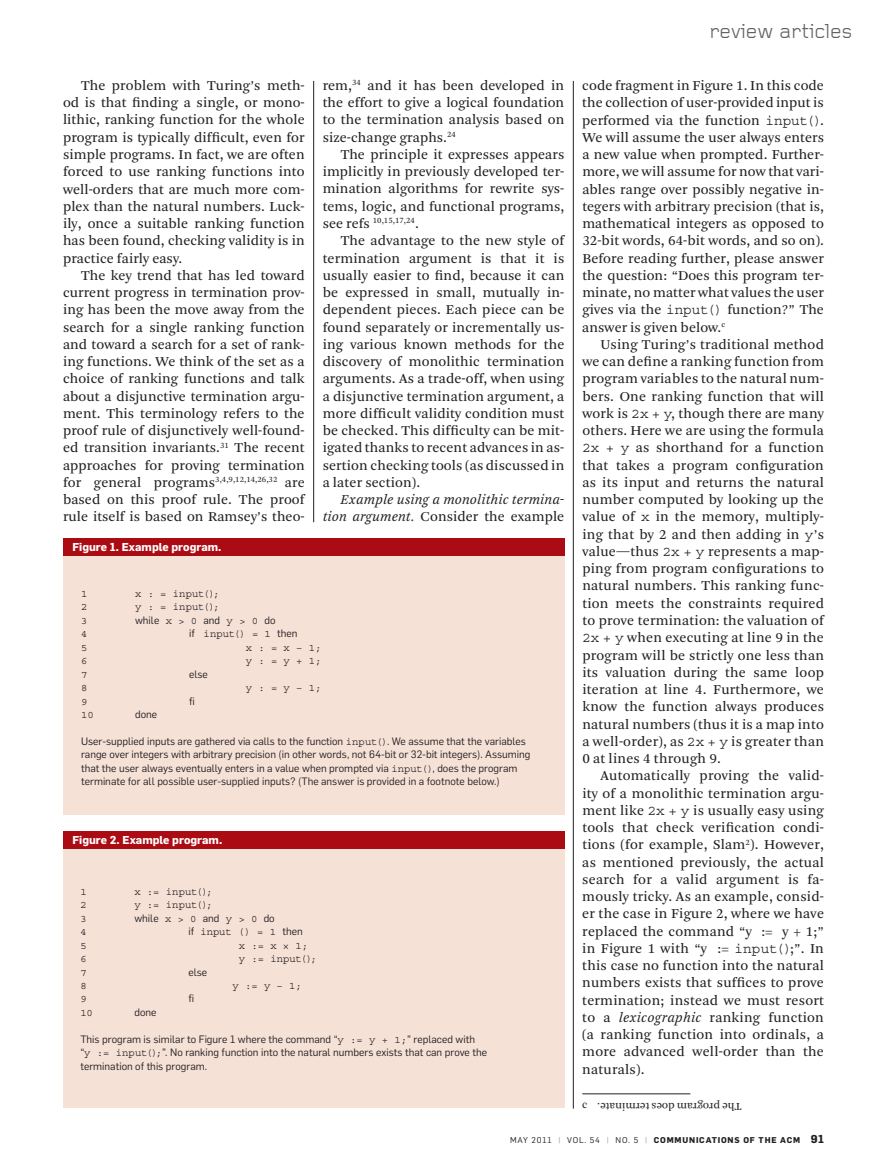
<style>
.page{position:relative;width:878px;height:1175px;background:#fff}
.page>*{position:absolute;margin:0;border:0;box-sizing:border-box;transform-origin:0 0}
.t1{font:21px "Foundry Gridnik";color:#636366}
.t2{font:14.25px/17.2px "Arnhem Blond";letter-spacing:.005em;color:#231f20;text-align:justify}
.t3{font:italic 14.25px/17.2px "Arnhem Blond";letter-spacing:.005em;color:#231f20;text-align:right}
.t4{font:700 11.25px "Flama";color:#fff}
.t5{font:11.25px "Arnhem Blond";color:#231f20}
.t6{font:10.5px/13.5px "Flama";color:#231f20}
.t7{font:10.5px "Courier Std";letter-spacing:.005em;color:#231f20}
.t8{font:700 8.25px "Flama";letter-spacing:.1em;color:#231f20}
.t9{font:8.25px "Arnhem Blond";letter-spacing:.005em;color:#231f20}
.s1{font-size:14.25px}
.s2{font-style:normal}
.s3{font-family:"Courier Std"}
.s4{font-family:"Flama"}
.s5{font-style:italic}
.s6{font-weight:400}
.s7{font-weight:400;color:#939598}
.s8{font-size:11.25px}
</style>
<div class="page">
<hr style="left:313px;top:81px;width:1px;height:441px;background:#231f20">
<hr style="left:573px;top:81px;width:1px;height:1027px;background:#231f20">
<hr style="left:582px;top:1093px;width:108px;height:1px;background:#231f20">
<div style="left:63px;top:542px;width:501px;height:272px;background:#f6e1d7"></div>
<div style="left:63px;top:538px;width:501px;height:17px;background:#ab0b13"></div>
<div style="left:63px;top:832px;width:501px;height:276px;background:#f6e1d7"></div>
<div style="left:63px;top:832px;width:501px;height:17px;background:#ab0b13"></div>
<h1 class="t1" style="left:709px;top:19px;width:144px">review articles</h1>
<p class="t2" style="left:63px;top:77px;width:243px;text-indent:18px">The problem with Turing’s meth&shy;od is that finding a single, or mono&shy;lithic, ranking function for the whole program is typically difficult, even for simple programs. In fact, we are often forced to use ranking functions into well-orders that are much more com&shy;plex than the natural numbers. Luck&shy;ily, once a suitable ranking function has been found, checking validity is in practice fairly easy.</p>
<p class="t2" style="left:63px;top:267px;width:243px;text-indent:18px">The key trend that has led toward current progress in termination prov&shy;ing has been the move away from the search for a single ranking function and toward a search for a set of rank&shy;ing functions. We think of the set as a choice of ranking functions and talk about a disjunctive termination argu&shy;ment. This terminology refers to the proof rule of disjunctively well-found&shy;ed transition invariants.<sup>31</sup> The recent approaches for proving termination for general programs<sup>3,4,9,12,14,26,32</sup> are based on this proof rule. The proof rule itself is based on Ramsey’s theo-</p>
<p class="t2" style="left:322px;top:77px;width:243px">rem,<sup>34</sup> and it has been developed in the effort to give a logical foundation to the termination analysis based on size-change graphs.<sup>24</sup></p>
<p class="t2" style="left:323px;top:146px;width:243px;text-indent:18px">The principle it expresses appears implicitly in previously developed ter&shy;mination algorithms for rewrite sys&shy;tems, logic, and functional programs,</p>
<p class="t9" style="left:323px;top:216px;width:98px"><span class="s1">see refs</span> 10,15,17,24<span class="s1">.</span></p>
<p class="t2" style="left:323px;top:232px;width:243px;text-indent:18px">The advantage to the new style of termination argument is that it is usually easier to find, because it can be expressed in small, mutually in&shy;dependent pieces. Each piece can be found separately or incrementally us&shy;ing various known methods for the discovery of monolithic termination arguments. As a trade-off, when using a disjunctive termination argument, a more difficult validity condition must be checked. This difficulty can be mit&shy;igated thanks to recent advances in as&shy;sertion checking tools (as discussed in a later section).</p>
<p class="t3" style="left:323px;top:491px;width:243px">Example using a monolithic termina&shy;tion argument. <span class="s2">Consider the example</span></p>
<p class="t4" style="left:72px;top:540px;width:151px">Figure 1. Example program.</p>
<p class="t7" style="left:81px;top:588px;width:8px">1</p>
<p class="t7" style="left:135px;top:588px;width:86px">x : = input();</p>
<p class="t7" style="left:81px;top:601px;width:8px">2</p>
<p class="t7" style="left:135px;top:601px;width:86px">y : = input();</p>
<p class="t7" style="left:81px;top:615px;width:8px">3</p>
<p class="t6" style="left:135px;top:613px;width:142px">while <span class="s3">x &gt; 0</span> and <span class="s3">y &gt; 0</span> do</p>
<p class="t7" style="left:81px;top:628px;width:8px">4</p>
<p class="t7" style="left:189px;top:628px;width:110px"><span class="s4">if</span> input() = 1 <span class="s4">then</span></p>
<p class="t7" style="left:81px;top:641px;width:8px">5</p>
<p class="t7" style="left:246px;top:641px;width:77px">x : = x – 1;</p>
<p class="t7" style="left:81px;top:655px;width:8px">6</p>
<p class="t7" style="left:246px;top:655px;width:77px">y : = y + 1;</p>
<p class="t7" style="left:81px;top:668px;width:8px">7</p>
<p class="t6" style="left:189px;top:667px;width:20px">else</p>
<p class="t7" style="left:81px;top:682px;width:8px">8</p>
<p class="t7" style="left:246px;top:682px;width:77px">y : = y – 1;</p>
<p class="t7" style="left:81px;top:695px;width:8px">9</p>
<p class="t6" style="left:189px;top:694px;width:7px">fi</p>
<p class="t7" style="left:81px;top:709px;width:14px">10</p>
<p class="t6" style="left:135px;top:707px;width:24px">done</p>
<p class="t6" style="left:81px;top:734px;width:451px">User-supplied inputs are gathered via calls to the function <span class="s3">input()</span>. We assume that the variables range over integers with arbitrary precision (in other words, not 64-bit or 32-bit integers). Assuming that the user always eventually enters in a value when prompted via <span class="s3">input()</span>, does the program terminate for all possible user-supplied inputs? (The answer is provided in a footnote below.)</p>
<p class="t4" style="left:72px;top:833px;width:151px">Figure 2. Example program.</p>
<p class="t7" style="left:80px;top:885px;width:8px">1</p>
<p class="t7" style="left:134px;top:885px;width:79px">x := input();</p>
<p class="t7" style="left:80px;top:899px;width:8px">2</p>
<p class="t7" style="left:134px;top:899px;width:79px">y := input();</p>
<p class="t7" style="left:80px;top:912px;width:8px">3</p>
<p class="t6" style="left:134px;top:911px;width:142px">while <span class="s3">x &gt; 0</span> and <span class="s3">y &gt; 0</span> do</p>
<p class="t7" style="left:80px;top:926px;width:8px">4</p>
<p class="t7" style="left:188px;top:926px;width:116px"><span class="s4">if</span> input () = 1 <span class="s4">then</span></p>
<p class="t7" style="left:80px;top:939px;width:8px">5</p>
<p class="t7" style="left:239px;top:939px;width:71px">x := x × 1;</p>
<p class="t7" style="left:80px;top:953px;width:8px">6</p>
<p class="t7" style="left:239px;top:953px;width:79px">y := input();</p>
<p class="t7" style="left:80px;top:966px;width:8px">7</p>
<p class="t6" style="left:188px;top:964px;width:20px">else</p>
<p class="t7" style="left:80px;top:980px;width:8px">8</p>
<p class="t7" style="left:232px;top:980px;width:71px">y := y – 1;</p>
<p class="t7" style="left:80px;top:993px;width:8px">9</p>
<p class="t6" style="left:188px;top:991px;width:7px">fi</p>
<p class="t7" style="left:80px;top:1007px;width:14px">10</p>
<p class="t6" style="left:134px;top:1005px;width:24px">done</p>
<p class="t6" style="left:80px;top:1032px;width:408px">This program is similar to Figure 1 where the command “<span class="s3">y := y + 1;</span>” replaced with “<span class="s3">y := input();</span>”. No ranking function into the natural numbers exists that can prove the termination of this program.</p>
<p class="t2" style="left:582px;top:77px;width:243px">code fragment in Figure 1. In this code the collection of user-provided input is performed via the function <span class="s3">input()</span>.<br>We will assume the user always enters a new value when prompted. Further&shy;more, we will assume for now that vari&shy;ables range over possibly negative in&shy;tegers with arbitrary precision (that is, mathematical integers as opposed to 32-bit words, 64-bit words, and so on).<br>Before reading further, please answer the question: “Does this program ter&shy;minate, no matter what values the user gives via the <span class="s3">input()</span> function?” The answer is given below.<sup>c</sup></p>
<p class="t2" style="left:582px;top:336px;width:243px;text-indent:18px">Using Turing’s traditional method we can define a ranking function from program variables to the natural num&shy;bers. One ranking function that will work is <span class="s3">2x + y</span>, though there are many others. Here we are using the formula <span class="s3">2x + y</span> as shorthand for a function that takes a program configuration as its input and returns the natural number computed by looking up the value of <span class="s3">x</span> in the memory, multiply&shy;ing that by 2 and then adding in <span class="s3">y</span>’s value—thus <span class="s3">2x + y</span> represents a map&shy;ping from program configurations to natural numbers. This ranking func&shy;tion meets the constraints required to prove termination: the valuation of <span class="s3">2x + y</span> when executing at line 9 in the program will be strictly one less than its valuation during the same loop iteration at line 4. Furthermore, we know the function always produces natural numbers (thus it is a map into a well-order), as <span class="s3">2x + y</span> is greater than 0 at lines 4 through 9.</p>
<p class="t2" style="left:582px;top:767px;width:243px;text-indent:18px">Automatically proving the valid&shy;ity of a monolithic termination argu&shy;ment like <span class="s3">2x + y</span> is usually easy using tools that check verification condi&shy;tions (for example, Slam<sup>2</sup>). However, as mentioned previously, the actual search for a valid argument is fa&shy;mously tricky. As an example, consid&shy;er the case in Figure 2, where we have replaced the command “y := y + 1;” in Figure 1 with “y := <span class="s3">input()</span>;”. In this case no function into the natural numbers exists that suffices to prove termination; instead we must resort to a <span class="s5">lexicographic</span> ranking function (a ranking function into ordinals, a more advanced well-order than the naturals).</p>
<p class="t5" style="left:582px;top:1098px;width:7px">c</p>
<p class="t5" style="left:741px;top:1112px;width:145px;rotate:-180deg">The program does terminate.</p>
<p class="t8" style="left:510px;top:1134px;width:315px"><span class="s6">may 2011</span> <span class="s7">|</span> <span class="s6">vol. 54</span> <span class="s7">|</span> <span class="s6">no. 5</span> <span class="s7">|</span> communications of the acm <span class="s8">91</span></p>
</div>
